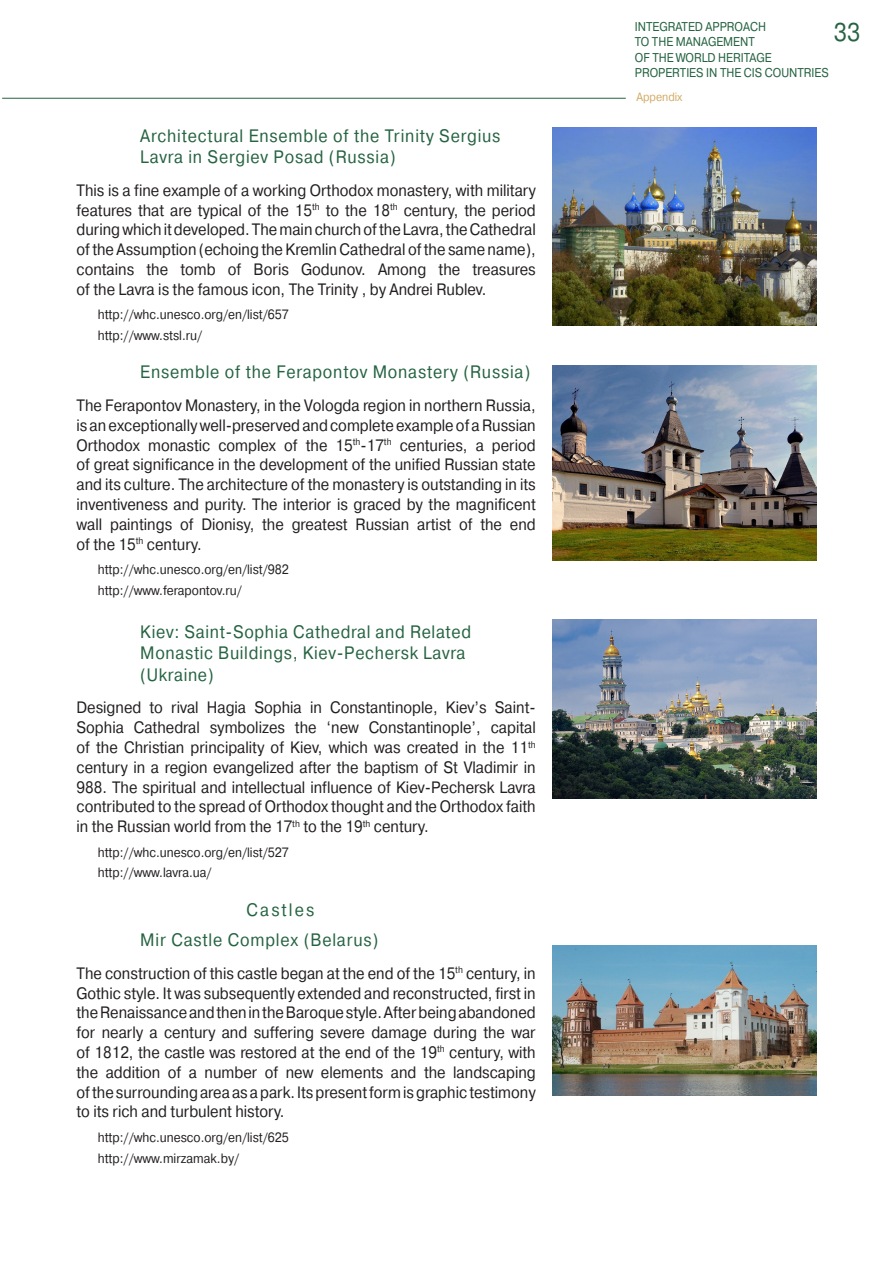
<style>
.page{position:relative;width:893px;height:1263px;background:#fff}
.page>*{position:absolute;margin:0;border:0;box-sizing:border-box;transform-origin:0 0}
.t1{font:25.5px "Pragmatica C";color:#256341;scale:.9 1}
.Chap_03{font:18px/21.6px "Pragmatica C";letter-spacing:.05em;color:#256341;scale:.9 1}
.Chap_02{font:18px "Pragmatica C";letter-spacing:.13em;color:#256341;scale:.9 1}
.t2{font:16.5px/19.8px "Pragmatica C";color:#231f20;text-align:justify;scale:.9 1}
.Ссылки_на_элем{font:13.5px "Pragmatica C";color:#231f20;scale:.9 1}
.t3{font:12.75px/15.3px "Pragmatica C";color:#256341;scale:.88 1}
.t4{font:12px "Pragmatica C";color:#d2ab66;scale:.9 1}
</style>
<div class="page">
<hr style="left:2px;top:98px;width:624px;height:1px;background:#256341">
<img style="left:553px;top:128px;width:263px;height:197px">
<img style="left:553px;top:366px;width:263px;height:194px">
<img style="left:553px;top:619px;width:263px;height:180px">
<img style="left:553px;top:945px;width:263px;height:150px">
<p class="Chap_03" style="left:140px;top:125px;width:402px">Architectural Ensemble of the Trinity Sergius<br>Lavra in Sergiev Posad (Russia)</p>
<p class="t2" style="left:77px;top:180px;width:512px">This is a fine example of a working Orthodox monastery, with military features that are typical of the 15<sup>th</sup> to the 18<sup>th</sup> century, the period during which it developed. The main church ofthe Lavra, the Cathedral of the Assumption (echoing the Kremlin Cathedral of the same name), contains the tomb of Boris Godunov. Among the treasures of the Lavra is the famous icon, The Trinity , by Andrei Rublev.</p>
<p class="Ссылки_на_элем" style="left:98px;top:307px;width:214px">http://whc.unesco.org/en/list/657</p>
<p class="Ссылки_на_элем" style="left:98px;top:328px;width:118px">http://www.stsl.ru/</p>
<p class="Chap_03" style="left:140px;top:362px;width:435px">Ensemble of the Ferapontov Monastery (Russia)</p>
<p class="t2" style="left:77px;top:396px;width:512px">The Ferapontov Monastery, in the Vologda region in northern Russia, is an exceptionally well-preserved and complete example of aRussian Orthodox monastic complex of the 15<sup>th</sup>-17<sup>th</sup> centuries, a period of great significance in the development of the unified Russian state and its culture. The architecture of the monastery is outstanding in its inventiveness and purity. The interior is graced by the magnificent wall paintings of Dionisy, the greatest Russian artist of the end of the 15<sup>th</sup> century.</p>
<p class="Ссылки_на_элем" style="left:98px;top:562px;width:214px">http://whc.unesco.org/en/list/982</p>
<p class="Ссылки_на_элем" style="left:98px;top:583px;width:162px">http://www.ferapontov.ru/</p>
<p class="Chap_03" style="left:140px;top:621px;width:369px">Kiev: Saint-Sophia Cathedral and Related<br>Monastic Buildings, Kiev-Pechersk Lavra (Ukraine)</p>
<p class="t2" style="left:77px;top:698px;width:512px">Designed to rival Hagia Sophia in Constantinople, Kiev’s Saint-Sophia Cathedral symbolizes the ‘new Constantinople’, capital of the Christian principality of Kiev, which was created in the 11<sup>th </sup>century in a region evangelized after the baptism of St Vladimir in 988. The spiritual and intellectual influence of Kiev-Pechersk Lavra contributed to the spread of Orthodox thought and the Orthodox faith in the Russian world from the 17<sup>th</sup> to the 19<sup>th</sup> century.</p>
<p class="Ссылки_на_элем" style="left:98px;top:845px;width:214px">http://whc.unesco.org/en/list/527</p>
<p class="Ссылки_на_элем" style="left:98px;top:865px;width:128px">http://www.lavra.ua/</p>
<p class="Chap_02" style="left:247px;top:900px;width:77px">Castles</p>
<p class="Chap_03" style="left:140px;top:929px;width:266px">Mir Castle Complex (Belarus)</p>
<p class="t2" style="left:77px;top:963px;width:512px">The construction of this castle began at the end of the 15<sup>th</sup> century, in Gothic style. It was subsequently extended and reconstructed, first in theRenaissance and then in theBaroque style. After being abandoned for nearly a century and suffering severe damage during the war of 1812, the castle was restored at the end of the 19<sup>th</sup> century, with the addition of a number of new elements and the landscaping ofthe surrounding area as apark. Its present form is graphic testimony to its rich and turbulent history.</p>
<p class="Ссылки_на_элем" style="left:98px;top:1130px;width:214px">http://whc.unesco.org/en/list/625</p>
<p class="Ссылки_на_элем" style="left:98px;top:1150px;width:159px">http://www.mirzamak.by/</p>
<p class="t3" style="left:635px;top:19px;width:222px">INTEGRATED APPROACH<br>TO THE MANAGEMENT<br>OF THE WORLD HERITAGE<br>PROPERTIES IN THE CIS COUNTRIES</p>
<h1 class="t1" style="left:834px;top:18px;width:31px">33</h1>
<p class="t4" style="left:636px;top:90px;width:53px">Appendix</p>
</div>
